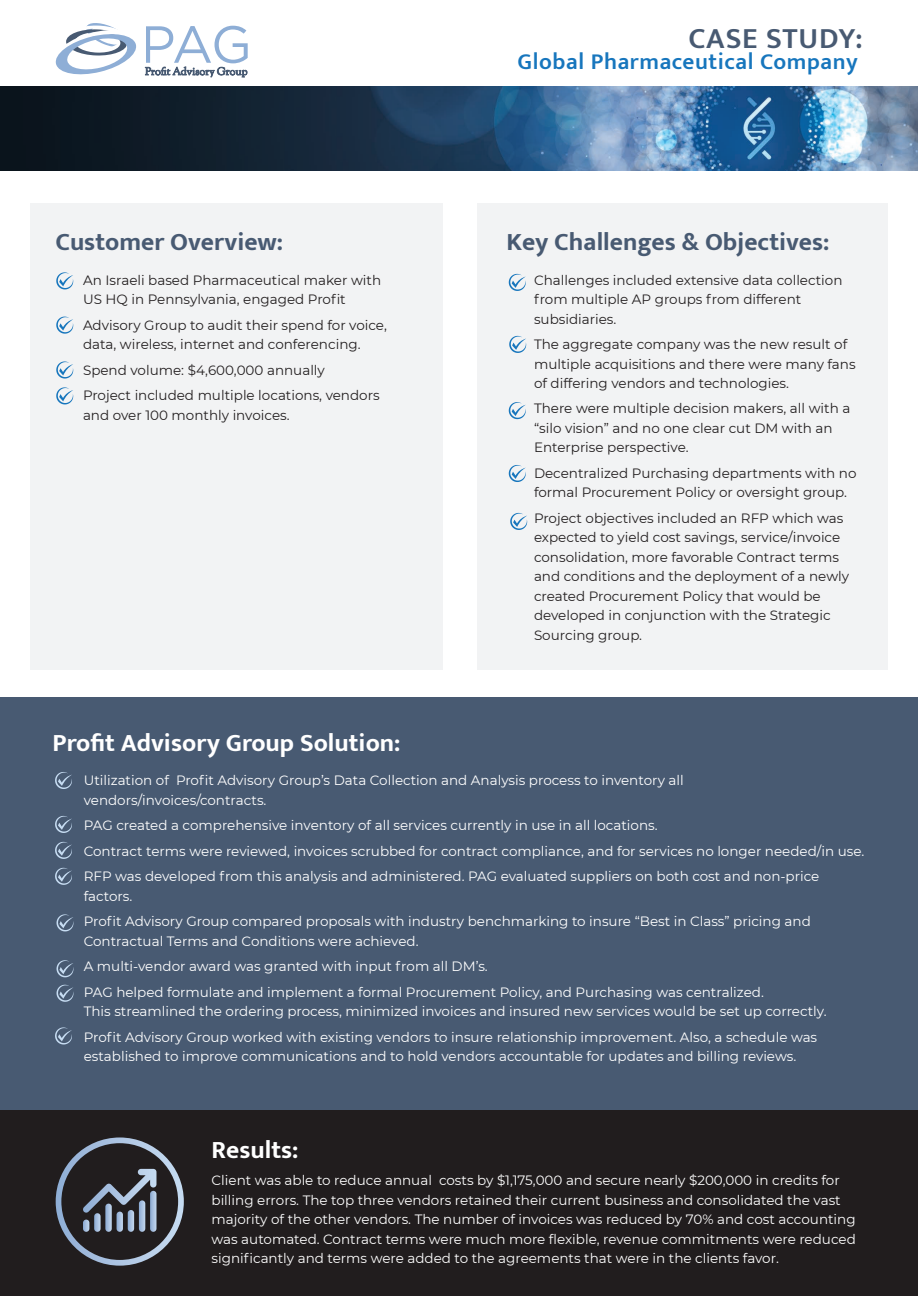
<style>
.page{position:relative;width:918px;height:1296px;background:#fff}
.page>*{position:absolute;margin:0;border:0;box-sizing:border-box;transform-origin:0 0}
.t1{font:600 30.15px "Mukta";letter-spacing:.025em;color:#485a72}
.t2{font:700 25.5px "Mukta";color:#485a72}
.t3{font:700 25.5px "Mukta";color:#fff}
.t4{font:600 23.25px "Mukta";letter-spacing:.025em;color:#1776bd}
.t5{font:13.5px/25.5px "Montserrat";color:#fff}
.t6{font:13.5px/19.5px "Montserrat";color:#231f20}
</style>
<div class="page">
<img style="left:0;top:86px;width:918px;height:85px">
<svg style="left:55px;top:23px;width:82px;height:52px"></svg>
<svg style="left:144px;top:26px;width:104px;height:52px"></svg>
<div style="left:30px;top:203px;width:412px;height:467px;background:#f2f3f4"></div>
<svg style="left:56px;top:272px;width:17px;height:17px"></svg>
<svg style="left:56px;top:317px;width:17px;height:17px"></svg>
<svg style="left:56px;top:361px;width:17px;height:18px"></svg>
<div style="left:477px;top:203px;width:411px;height:467px;background:#f2f3f4"></div>
<svg style="left:509px;top:274px;width:17px;height:17px"></svg>
<svg style="left:509px;top:402px;width:17px;height:17px"></svg>
<svg style="left:509px;top:465px;width:17px;height:17px"></svg>
<div style="left:0;top:697px;width:918px;height:413px;background:#485a72"></div>
<svg style="left:55px;top:772px;width:17px;height:17px"></svg>
<svg style="left:55px;top:816px;width:17px;height:17px"></svg>
<svg style="left:55px;top:842px;width:17px;height:17px"></svg>
<svg style="left:55px;top:868px;width:17px;height:17px"></svg>
<svg style="left:57px;top:914px;width:17px;height:17px"></svg>
<svg style="left:57px;top:960px;width:17px;height:17px"></svg>
<svg style="left:57px;top:985px;width:17px;height:17px"></svg>
<div style="left:0;top:1110px;width:918px;height:186px;background:#211d1e"></div>
<svg style="left:56px;top:1137px;width:128px;height:129px"></svg>
<svg style="left:94px;top:1213px;width:7px;height:19px"></svg>
<svg style="left:105px;top:1204px;width:7px;height:28px"></svg>
<svg style="left:117px;top:1212px;width:6px;height:20px"></svg>
<svg style="left:128px;top:1210px;width:6px;height:22px"></svg>
<svg style="left:139px;top:1200px;width:6px;height:32px"></svg>
<svg style="left:150px;top:1191px;width:6px;height:41px"></svg>
<svg style="left:56px;top:387px;width:17px;height:17px"></svg>
<svg style="left:510px;top:513px;width:17px;height:17px"></svg>
<svg style="left:509px;top:336px;width:17px;height:17px"></svg>
<svg style="left:55px;top:1027px;width:17px;height:18px"></svg>
<h2 class="t2" style="left:55px;top:227px;width:229px">Customer Overview:</h2>
<p class="t6" style="left:83px;top:269px;width:300px">An Israeli based Pharmaceutical maker with<br>US HQ in Pennsylvania, engaged Profit</p>
<p class="t6" style="left:83px;top:314px;width:305px">Advisory Group to audit their spend for voice, data, wireless, internet and conferencing.</p>
<p class="t6" style="left:83px;top:356px;width:298px;line-height:25.5px">Spend volume: $4,600,000 annually<br>Project included multiple locations, vendors</p>
<p class="t6" style="left:83px;top:404px;width:208px">and over 100 monthly invoices.</p>
<h1 class="t1" style="left:689px;top:20px;width:176px">CASE STUDY:</h1>
<h3 class="t4" style="left:518px;top:48px;width:341px">Global Pharmaceutical Company</h3>
<h2 class="t2" style="left:506px;top:227px;width:325px">Key Challenges &amp; Objectives:</h2>
<p class="t6" style="left:534px;top:269px;width:310px">Challenges included extensive data collection from multiple AP groups from different subsidiaries.</p>
<p class="t6" style="left:534px;top:334px;width:323px">The aggregate company was the new result of multiple acquisitions and there were many fans of differing vendors and technologies.</p>
<p class="t6" style="left:534px;top:398px;width:318px">There were multiple decision makers, all with a “silo vision” and no one clear cut DM with an<br>Enterprise perspective.</p>
<p class="t6" style="left:534px;top:463px;width:324px">Decentralized Purchasing departments with no formal Procurement Policy or oversight group.</p>
<p class="t6" style="left:534px;top:508px;width:317px">Project objectives included an RFP which was expected to yield cost savings, service/invoice consolidation, more favorable Contract terms and conditions and the deployment of a newly created Procurement Policy that would be developed in conjunction with the Strategic Sourcing group.</p>
<h2 class="t3" style="left:53px;top:727px;width:349px">Profit Advisory Group Solution:</h2>
<p class="t5" style="left:84px;top:770px;width:602px;line-height:19.5px">Utilization of Profit Advisory Group’s Data Collection and Analysis process to inventory all vendors/invoices/contracts.</p>
<p class="t5" style="left:84px;top:812px;width:782px">PAG created a comprehensive inventory of all services currently in use in all locations.<br>Contract terms were reviewed, invoices scrubbed for contract compliance, and for services no longer needed/in use.<br>RFP was developed from this analysis and administered. PAG evaluated suppliers on both cost and non-price</p>
<p class="t5" style="left:84px;top:883px;width:729px">factors.<br>Profit Advisory Group compared proposals with industry benchmarking to insure “Best in Class” pricing and</p>
<p class="t5" style="left:84px;top:928px;width:682px">Contractual Terms and Conditions were achieved.<br>A multi-vendor award was granted with input from all DM’s.<br>PAG helped formulate and implement a formal Procurement Policy, and Purchasing was centralized.</p>
<p class="t5" style="left:84px;top:998px;width:744px">This streamlined the ordering process, minimized invoices and insured new services would be set up correctly.<br>Profit Advisory Group worked with existing vendors to insure relationship improvement. Also, a schedule was</p>
<p class="t5" style="left:84px;top:1043px;width:714px">established to improve communications and to hold vendors accountable for updates and billing reviews.</p>
<h2 class="t3" style="left:212px;top:1134px;width:88px">Results:</h2>
<p class="t5" style="left:212px;top:1170px;width:646px;line-height:19.5px">Client was able to reduce annual costs by $1,175,000 and secure nearly $200,000 in credits for billing errors. The top three vendors retained their current business and consolidated the vast majority of the other vendors. The number of invoices was reduced by 70% and cost accounting was automated. Contract terms were much more flexible, revenue commitments were reduced significantly and terms were added to the agreements that were in the clients favor.</p>
</div>
